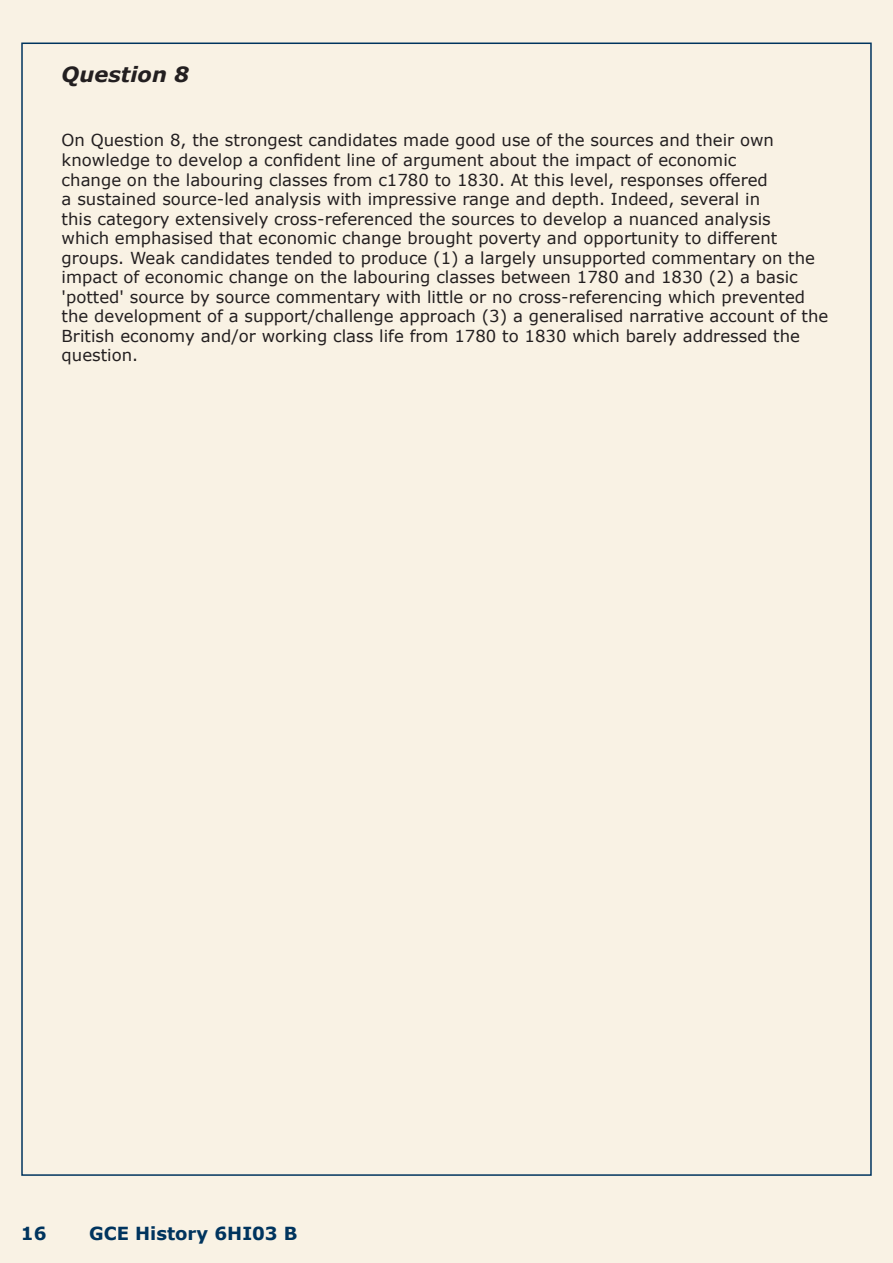
<style>
.page{position:relative;width:893px;height:1263px;background:#f9f2e4}
.page>*{position:absolute;margin:0;border:0;box-sizing:border-box;transform-origin:0 0}
.t1{font:italic 700 21px "Verdana";color:#231f20}
.t2{font:700 18px "Verdana";color:#00345e}
.t3{font:16.5px/19.5px "Verdana";color:#231f20}
</style>
<div class="page">
<p class="t1" style="left:62px;top:61px;width:129px">Question 8</p>
<p class="t3" style="left:62px;top:130px;width:768px">On Question 8, the strongest candidates made good use of the sources and their own knowledge to develop a confident line of argument about the impact of economic<br>change on the labouring classes from c1780 to 1830. At this level, responses offered<br>a sustained source-led analysis with impressive range and depth. Indeed, several in<br>this category extensively cross-referenced the sources to develop a nuanced analysis<br>which emphasised that economic change brought poverty and opportunity to different groups. Weak candidates tended to produce (1) a largely unsupported commentary on the impact of economic change on the labouring classes between 1780 and 1830 (2) a basic 'potted' source by source commentary with little or no cross-referencing which prevented the development of a support/challenge approach (3) a generalised narrative account of the British economy and/or working class life from 1780 to 1830 which barely addressed the question.</p>
<p class="t2" style="left:21px;top:1222px;width:27px">16</p>
<p class="t2" style="left:89px;top:1222px;width:210px">GCE History 6HI03 B</p>
</div>
